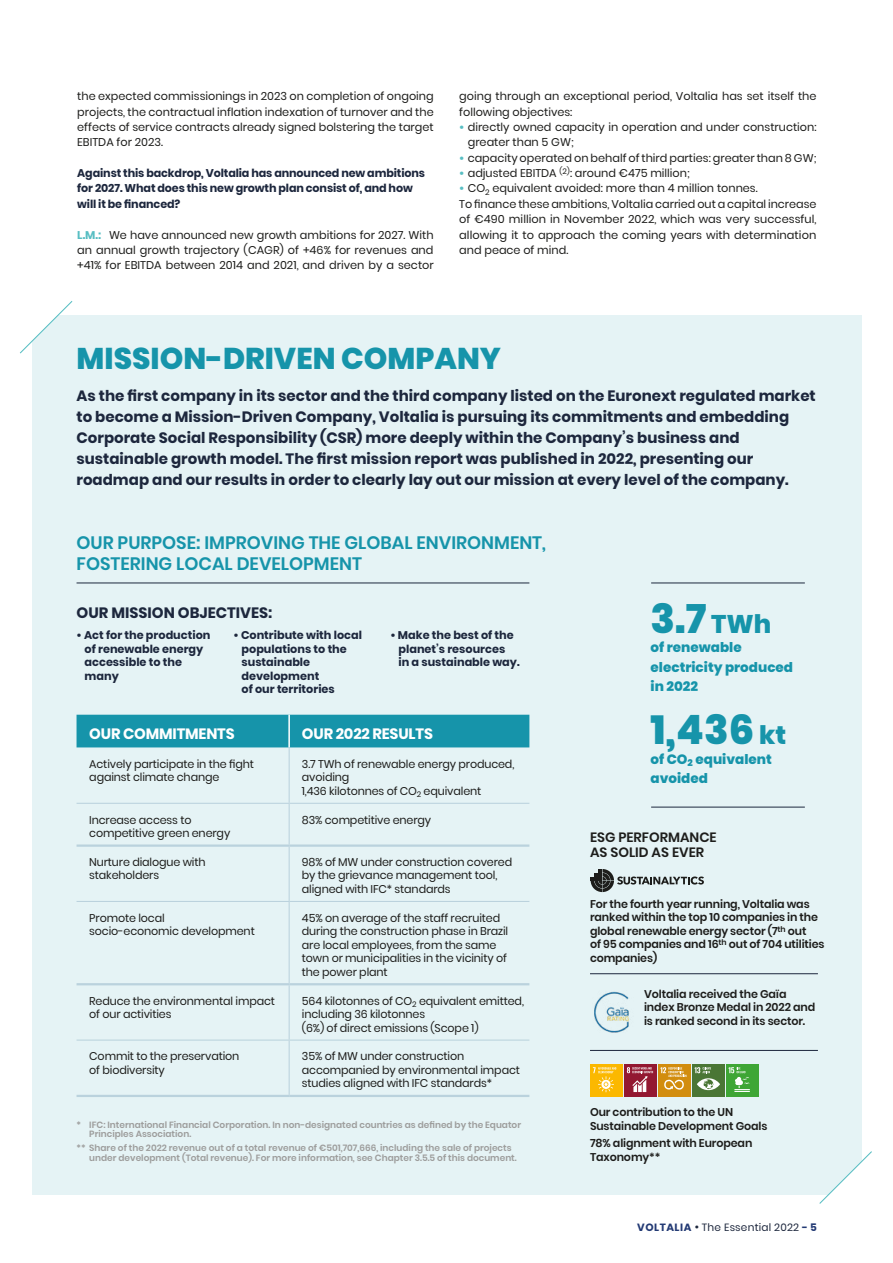
<style>
.page{position:relative;width:893px;height:1263px;background:#fff}
.page>*{position:absolute;margin:0;border:0;box-sizing:border-box;transform-origin:0 0}
.t1{font:800 40.5px "Poppins";color:#1694aa}
.t2{font:800 30px "Poppins";color:#1694aa}
.t3{font:600 18px/21px "Poppins";color:#1694aa}
.t4{font:700 15px/21px "Poppins";color:#1d273d}
.t5{font:700 15px "Poppins";letter-spacing:-.01em;color:#fff}
.t6{font:800 13.5px/19.5px "Poppins";color:#1694aa}
.t7{font:600 13.5px/15px "Poppins";color:#1d1d1b}
.t8{font:11.25px/13.5px "Poppins";letter-spacing:-.01em;color:#1d1d1b}
.t9{font:600 11.25px/13.5px "Poppins";letter-spacing:-.01em;color:#1d1d1b}
.t10{font:700 11.25px/13.5px "Poppins";color:#1d273d}
.t11{font:10.5px "Poppins";color:#1d273d}
.t12{font:10.5px "Poppins";letter-spacing:.02em;color:#1d273d}
.t13{font:600 9px/9.8px "Poppins";color:#9d9d9c}
.s1{font-weight:700;color:#58bec3}
.s2{font-size:25.5px}
.s3{font-weight:700;color:#233a74}
.s4{font-size:12px}
</style>
<div class="page">
<div style="left:32px;top:315px;width:829px;height:880px;background:#e5f3f5"></div>
<hr style="left:77px;top:583px;width:452px;height:1px;background:#1d273d">
<div style="left:590px;top:1064px;width:32px;height:32px;background:#fbb800"></div>
<svg style="left:593px;top:1067px;width:23px;height:25px"></svg>
<div style="left:624px;top:1064px;width:32px;height:32px;background:#931831"></div>
<svg style="left:627px;top:1067px;width:26px;height:25px"></svg>
<div style="left:658px;top:1064px;width:32px;height:32px;background:#d28d0e"></div>
<svg style="left:660px;top:1067px;width:27px;height:23px"></svg>
<div style="left:692px;top:1064px;width:32px;height:32px;background:#4a7635"></div>
<svg style="left:694px;top:1067px;width:26px;height:23px"></svg>
<div style="left:726px;top:1064px;width:32px;height:32px;background:#3ea635"></div>
<svg style="left:728px;top:1067px;width:22px;height:25px"></svg>
<img style="left:594px;top:991px;width:35px;height:42px">
<hr style="left:590px;top:973px;width:228px;height:1px;background:#1d273d">
<hr style="left:590px;top:1050px;width:228px;height:1px;background:#1d273d">
<hr style="left:651px;top:807px;width:154px;height:1px;background:#1d273d">
<hr style="left:651px;top:583px;width:154px;height:1px;background:#1d273d">
<svg style="left:591px;top:869px;width:113px;height:23px"></svg>
<div style="left:77px;top:715px;width:452px;height:32px;background:#1694aa"></div>
<hr style="left:288px;top:715px;width:2px;height:32px;background:#fff">
<hr style="left:289px;top:747px;width:1px;height:56px;background:#bad2dd">
<hr style="left:77px;top:803px;width:212px;height:1px;background:#bad2dd">
<hr style="left:289px;top:804px;width:1px;height:40px;background:#bad2dd">
<hr style="left:289px;top:803px;width:240px;height:1px;background:#bad2dd">
<hr style="left:77px;top:844px;width:212px;height:3px;background:#bad2dd">
<hr style="left:289px;top:847px;width:1px;height:54px;background:#bad2dd">
<hr style="left:289px;top:844px;width:240px;height:3px;background:#bad2dd">
<hr style="left:77px;top:901px;width:212px;height:1px;background:#bad2dd">
<hr style="left:289px;top:902px;width:1px;height:81px;background:#bad2dd">
<hr style="left:289px;top:901px;width:240px;height:1px;background:#bad2dd">
<hr style="left:77px;top:983px;width:212px;height:2px;background:#bad2dd">
<hr style="left:289px;top:985px;width:1px;height:54px;background:#bad2dd">
<hr style="left:289px;top:983px;width:240px;height:2px;background:#bad2dd">
<hr style="left:77px;top:1039px;width:212px;height:1px;background:#bad2dd">
<hr style="left:77px;top:1095px;width:212px;height:2px;background:#bad2dd">
<hr style="left:289px;top:1040px;width:1px;height:55px;background:#bad2dd">
<hr style="left:289px;top:1039px;width:240px;height:1px;background:#bad2dd">
<hr style="left:289px;top:1095px;width:240px;height:2px;background:#bad2dd">
<svg style="left:819px;top:1150px;width:53px;height:54px"></svg>
<svg style="left:20px;top:301px;width:53px;height:53px"></svg>
<p class="t8" style="left:77px;top:89px;width:358px;line-height:15.5px;text-align:justify">the expected commissionings in 2023 on completion of ongoing projects, the contractual inflation indexation of turnover and the effects of service contracts already signed bolstering the target EBITDA for 2023.</p>
<p class="t10" style="left:77px;top:165px;width:349px;line-height:15.5px">Against this backdrop, Voltalia has announced new ambitions for 2027. What does this new growth plan consist of, and how will it be financed?</p>
<p class="t8" style="left:77px;top:227px;width:358px;line-height:15.3px;text-align:justify"><span class="s1">L.M.:</span> We have announced new growth ambitions for 2027. With an annual growth trajectory (CAGR) of +46% for revenues and +41% for EBITDA between 2014 and 2021, and driven by a sector</p>
<p class="t8" style="left:459px;top:89px;width:359px;line-height:15.3px">going through an exceptional period, Voltalia has set itself the following objectives:</p>
<p class="t8" style="left:468px;top:119px;width:350px;line-height:15.5px;text-indent:-9px"><span class="s1">•</span> directly owned capacity in operation and under construction: greater than 5 GW;</p>
<p class="t8" style="left:459px;top:151px;width:359px"><span class="s1">•</span> capacity operated on behalf of third parties: greater than 8 GW;</p>
<p class="t8" style="left:459px;top:166px;width:232px"><span class="s1">•</span> adjusted EBITDA <sup>(2)</sup>: around €475 million;</p>
<p class="t8" style="left:459px;top:181px;width:359px;line-height:15.3px"><span class="s1">•</span> CO<sub>2</sub> equivalent avoided: more than 4 million tonnes.<br>To finance these ambitions, Voltalia carried out a capital increase of €490 million in November 2022, which was very successful, allowing it to approach the coming years with determination and peace of mind.</p>
<h2 class="t2" style="left:77px;top:341px;width:426px">MISSION-DRIVEN COMPANY</h2>
<p class="t4" style="left:77px;top:386px;width:741px">As the first company in its sector and the third company listed on the Euronext regulated market to become a Mission-Driven Company, Voltalia is pursuing its commitments and embedding Corporate Social Responsibility (CSR) more deeply within the Company’s business and sustainable growth model. The first mission report was published in 2022, presenting our roadmap and our results in order to clearly lay out our mission at every level of the company.</p>
<h3 class="t3" style="left:77px;top:532px;width:471px">OUR PURPOSE: IMPROVING THE GLOBAL ENVIRONMENT,<br>FOSTERING LOCAL DEVELOPMENT</h3>
<h3 class="t4" style="left:77px;top:602px;width:197px">OUR MISSION OBJECTIVES:</h3>
<p class="t10" style="left:85px;top:629px;width:127px;text-indent:-8px">• Act for the production of renewable energy accessible to the many</p>
<p class="t10" style="left:242px;top:629px;width:122px;text-indent:-8px">• Contribute with local populations to the sustainable development<br>of our territories</p>
<p class="t10" style="left:398px;top:629px;width:123px;text-indent:-8px">• Make the best of the planet’s resources<br>in a sustainable way.</p>
<h3 class="t5" style="left:89px;top:725px;width:147px">OUR COMMITMENTS</h3>
<h3 class="t5" style="left:302px;top:725px;width:133px">OUR 2022 RESULTS</h3>
<p class="t8" style="left:89px;top:757px;width:166px">Actively participate in the fight against climate change</p>
<p class="t8" style="left:302px;top:757px;width:214px">3.7 TWh of renewable energy produced, avoiding<br>1,436 kilotonnes of CO<sub>2</sub> equivalent</p>
<p class="t8" style="left:89px;top:813px;width:143px">Increase access to competitive green energy</p>
<p class="t8" style="left:302px;top:813px;width:131px">83% competitive energy</p>
<p class="t8" style="left:89px;top:855px;width:118px">Nurture dialogue with stakeholders</p>
<p class="t8" style="left:302px;top:855px;width:212px">98% of MW under construction covered by the grievance management tool, aligned with IFC* standards</p>
<p class="t8" style="left:89px;top:911px;width:167px">Promote local socio-economic development</p>
<p class="t8" style="left:302px;top:911px;width:208px">45% on average of the staff recruited during the construction phase in Brazil are local employees, from the same town or municipalities in the vicinity of the power plant</p>
<p class="t8" style="left:89px;top:994px;width:187px">Reduce the environmental impact of our activities</p>
<p class="t8" style="left:302px;top:994px;width:224px">564 kilotonnes of CO<sub>2</sub> equivalent emitted, including 36 kilotonnes<br>(6%) of direct emissions (Scope 1)</p>
<p class="t8" style="left:89px;top:1050px;width:152px">Commit to the preservation of biodiversity</p>
<p class="t8" style="left:302px;top:1050px;width:220px">35% of MW under construction accompanied by environmental impact studies aligned with IFC standards*</p>
<p class="t13" style="left:89px;top:1120px;width:433px;text-indent:-13px">* IFC: International Financial Corporation. In non-designated countries as defined by the Equator<br>Principles Association.</p>
<p class="t13" style="left:89px;top:1143px;width:429px;text-indent:-13px">** Share of the 2022 revenue out of a total revenue of €501,707,666, including the sale of projects under development (Total revenue). For more information, see Chapter 3.5.5 of this document.</p>
<h1 class="t1" style="left:651px;top:595px;width:122px">3.7 <span class="s2">TWh</span></h1>
<p class="t6" style="left:651px;top:638px;width:144px">of renewable electricity produced in 2022</p>
<h1 class="t1" style="left:651px;top:706px;width:137px">1,436 <span class="s2">kt</span></h1>
<p class="t6" style="left:651px;top:749px;width:123px">of CO<sub>2</sub> equivalent avoided</p>
<p class="t7" style="left:590px;top:830px;width:128px">ESG PERFORMANCE<br>AS SOLID AS EVER</p>
<p class="t9" style="left:590px;top:897px;width:236px">For the fourth year running, Voltalia was ranked within the top 10 companies in the global renewable energy sector (7<sup>th</sup> out<br>of 95 companies and 16<sup>th</sup> out of 704 utilities companies)</p>
<p class="t9" style="left:644px;top:987px;width:173px">Voltalia received the Gaïa index Bronze Medal in 2022 and is ranked second in its sector.</p>
<p class="t9" style="left:590px;top:1105px;width:179px">Our contribution to the UN<br>Sustainable Development Goals</p>
<p class="t9" style="left:590px;top:1137px;width:164px">78% alignment with European<br>Taxonomy**</p>
<p class="t11" style="left:541px;top:1221px;width:259px"><span class="s3">VOLTALIA</span> <span class="s4">•</span> 2022 Universal Registration Document</p>
<p class="t12" style="left:637px;top:1221px;width:181px"><span class="s3">VOLTALIA</span> <span class="s4">•</span> The Essential 2022 <span class="s3">–- 5</span></p>
</div>
